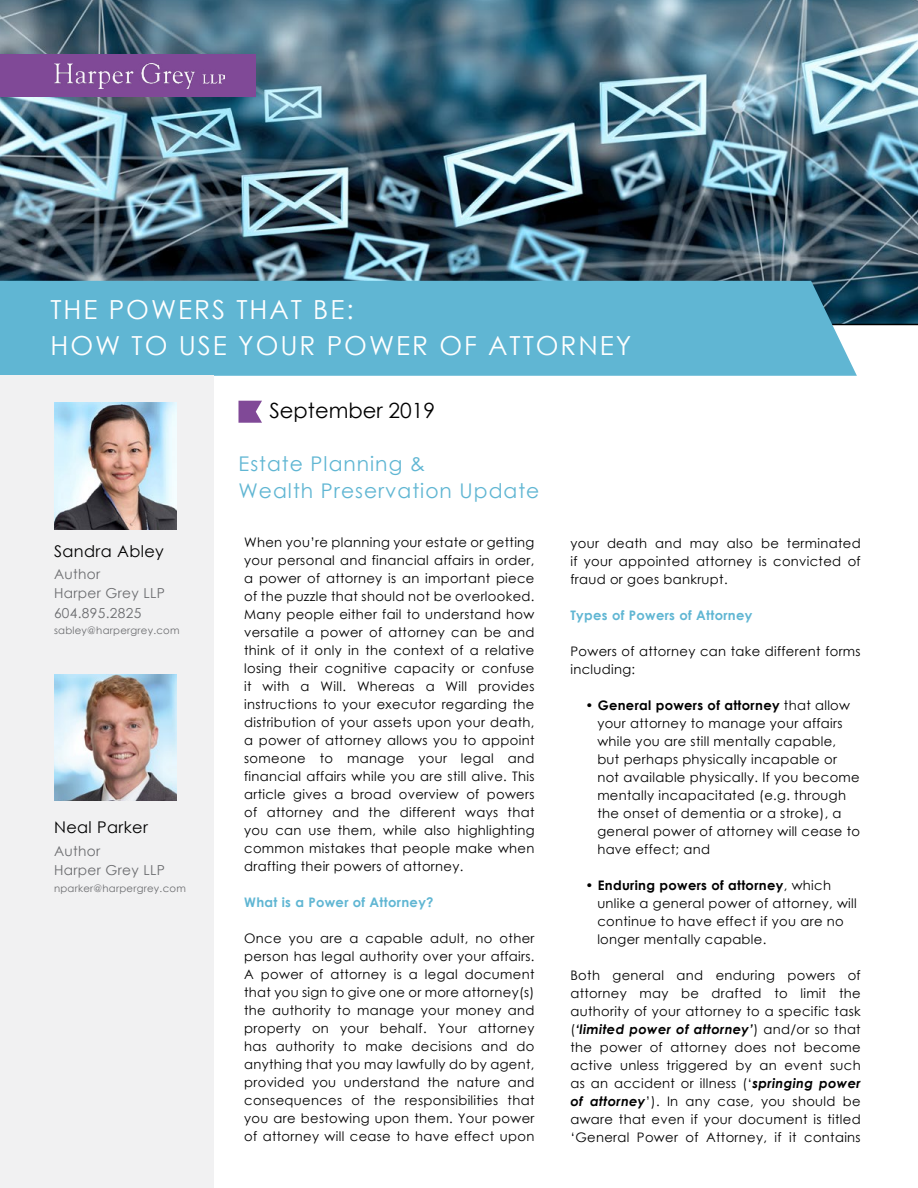
<style>
.page{position:relative;width:918px;height:1188px;background:#fff}
.page>*{position:absolute;margin:0;border:0;box-sizing:border-box;transform-origin:0 0}
.t1{font:26.25px/36px "Century Gothic";letter-spacing:.075em;color:#fff}
.t2{font:21px "Century Gothic";color:#000}
.t3{font:20.25px/27px "Century Gothic";letter-spacing:.05em;color:#60b6d3}
.t4{font:16.2px "Century Gothic";letter-spacing:.025em;color:#000}
.t5{font:13.65px/19.2px "Century Gothic";letter-spacing:.025em;color:#6b6c6f}
.t6{font:13.2px/18px "Century Gothic";letter-spacing:.025em;color:#000;text-align:justify}
.t7{font:700 13.2px "Century Gothic";letter-spacing:.025em;color:#60b6d3}
.t8{font:10.2px "Century Gothic";letter-spacing:.025em;color:#6b6c6f}
.s1{font-weight:700}
.s2{font-weight:700;font-style:italic}
</style>
<div class="page">
<img style="left:0;top:0;width:918px;height:325px">
<div style="left:0;top:281px;width:857px;height:95px;background:#60b6d3"></div>
<div style="left:0;top:376px;width:214px;height:812px;background:#f1f1f2"></div>
<img style="left:54px;top:402px;width:122px;height:127px">
<div style="left:0;top:54px;width:256px;height:42px;background:#804997"></div>
<img style="left:54px;top:63px;width:170px;height:25px">
<svg style="left:239px;top:401px;width:23px;height:22px"></svg>
<img style="left:54px;top:674px;width:122px;height:127px">
<h1 class="t1" style="left:50px;top:291px;width:583px">THE POWERS THAT BE:<br>HOW TO USE YOUR POWER OF ATTORNEY</h1>
<p class="t4" style="left:54px;top:540px;width:111px">Sandra Abley</p>
<p class="t5" style="left:54px;top:564px;width:112px">Author<br>Harper Grey LLP<br>604.895.2825</p>
<p class="t8" style="left:54px;top:623px;width:127px">sabley@harpergrey.com</p>
<p class="t4" style="left:54px;top:816px;width:95px">Neal Parker</p>
<p class="t5" style="left:54px;top:841px;width:112px">Author<br>Harper Grey LLP</p>
<p class="t8" style="left:54px;top:881px;width:133px">nparker@harpergrey.com</p>
<h2 class="t2" style="left:270px;top:396px;width:167px">September 2019</h2>
<h3 class="t3" style="left:238px;top:450px;width:302px">Estate Planning &amp;<br>Wealth Preservation Update</h3>
<p class="t6" style="left:244px;top:533px;width:292px">When you’re planning your estate or getting your personal and financial affairs in order, a power of attorney is an important piece of the puzzle that should not be overlooked.<br>Many people either fail to understand how versatile a power of attorney can be and think of it only in the context of a relative losing their cognitive capacity or confuse it with a Will. Whereas a Will provides instructions to your executor regarding the distribution of your assets upon your death, a power of attorney allows you to appoint someone to manage your legal and financial affairs while you are still alive. This article gives a broad overview of powers of attorney and the different ways that you can use them, while also highlighting common mistakes that people make when drafting their powers of attorney.</p>
<p class="t7" style="left:244px;top:892px;width:191px">What is a Power of Attorney?</p>
<p class="t6" style="left:244px;top:929px;width:292px">Once you are a capable adult, no other person has legal authority over your affairs.<br>A power of attorney is a legal document that you sign to give one or more attorney(s) the authority to manage your money and property on your behalf. Your attorney has authority to make decisions and do anything that you may lawfully do by agent, provided you understand the nature and consequences of the responsibilities that you are bestowing upon them. Your power of attorney will cease to have effect upon</p>
<p class="t6" style="left:570px;top:534px;width:292px">your death and may also be terminated if your appointed attorney is convicted of fraud or goes bankrupt.</p>
<p class="t7" style="left:570px;top:605px;width:184px">Types of Powers of Attorney</p>
<p class="t6" style="left:570px;top:642px;width:292px">Powers of attorney can take different forms including:</p>
<p class="t6" style="left:597px;top:696px;width:264px;text-align:left;text-indent:-12px">• <span class="s1">General powers of attorney</span> that allow your attorney to manage your affairs while you are still mentally capable, but perhaps physically incapable or not available physically. If you become mentally incapacitated (e.g. through the onset of dementia or a stroke), a general power of attorney will cease to have effect; and</p>
<p class="t6" style="left:597px;top:876px;width:261px;text-align:left;text-indent:-12px">• <span class="s1">Enduring powers of attorney</span>, which unlike a general power of attorney, will continue to have effect if you are no longer mentally capable.</p>
<p class="t6" style="left:570px;top:966px;width:292px">Both general and enduring powers of attorney may be drafted to limit the authority of your attorney to a specific task (<span class="s2">‘limited power of attorney’</span>) and/or so that the power of attorney does not become active unless triggered by an event such as an accident or illness (‘<span class="s2">springing power of attorney</span>’). In any case, you should be aware that even if your document is titled ‘General Power of Attorney, if it contains</p>
</div>
